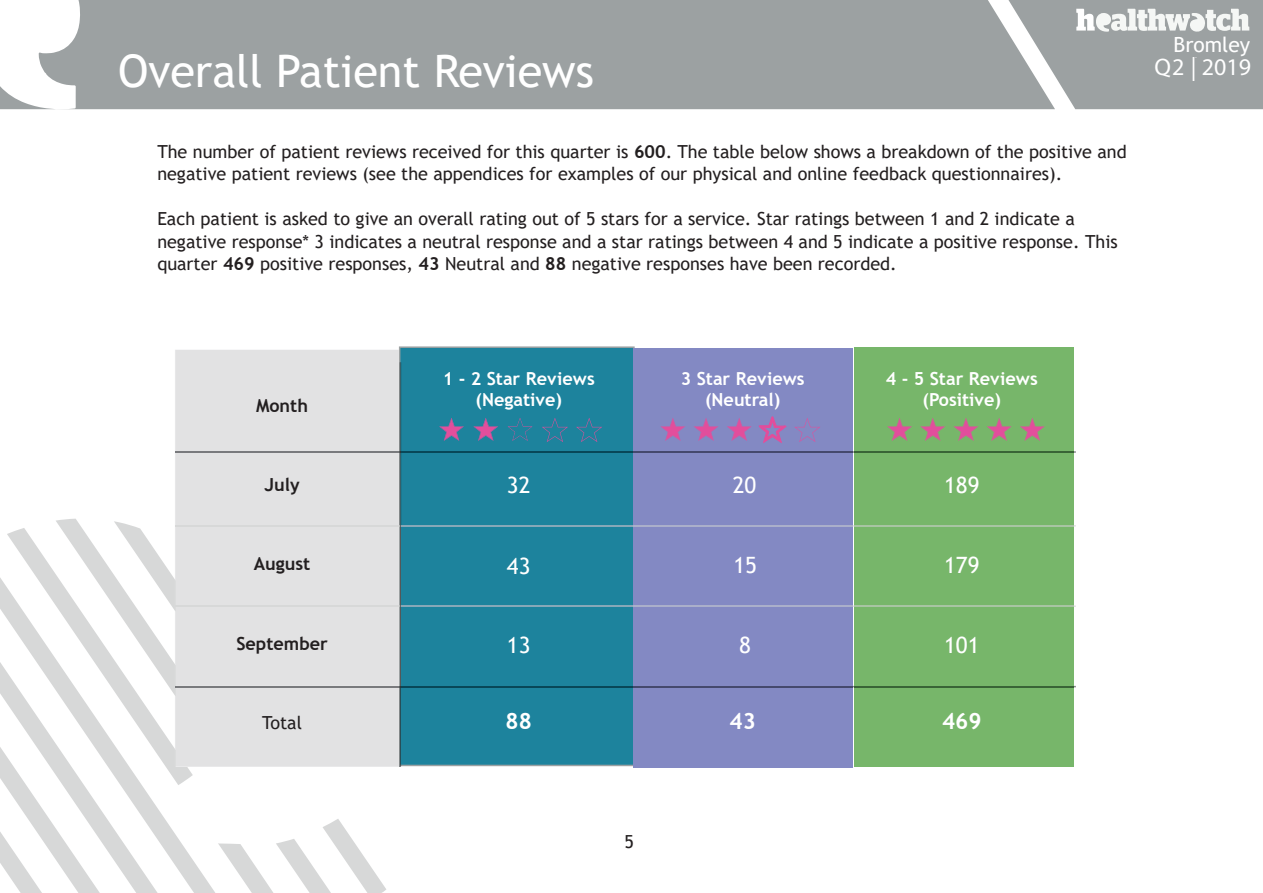
<style>
.page{position:relative;width:1263px;height:893px;background:#fff}
.page>*{position:absolute;margin:0;border:0;box-sizing:border-box;transform-origin:0 0}
.t1{font:45px "Trebuchet MS";color:#fff}
.t2{font:24px "Myriad Pro";color:#fff}
.t3{font:22.5px "Trebuchet MS";color:#fff}
.t4{font:700 22.5px "Trebuchet MS";color:#fff}
.t5{font:21px "Trebuchet MS";color:#fff}
.t6{font:18px/22.5px "Trebuchet MS";color:#231f20}
.t7{font:700 18px/21.6px "Trebuchet MS";color:#fff;text-align:center}
.t8{font:700 18px "Trebuchet MS";color:#231f20}
.s1{font-weight:700}
</style>
<div class="page">
<svg style="left:218px;top:819px;width:168px;height:74px"></svg>
<svg style="left:176px;top:767px;width:39px;height:126px"></svg>
<div style="left:399px;top:346px;width:236px;height:420px;background:#1d839d"></div>
<div style="left:854px;top:348px;width:220px;height:419px;background:#77b66a"></div>
<svg style="left:0;top:350px;width:176px;height:543px"></svg>
<div style="left:176px;top:350px;width:223px;height:417px;background:#e2e2e3"></div>
<svg style="left:439px;top:418px;width:25px;height:23px"></svg>
<svg style="left:473px;top:418px;width:25px;height:23px"></svg>
<svg style="left:508px;top:418px;width:24px;height:23px"></svg>
<svg style="left:887px;top:418px;width:25px;height:23px"></svg>
<svg style="left:920px;top:418px;width:25px;height:23px"></svg>
<svg style="left:954px;top:418px;width:24px;height:23px"></svg>
<svg style="left:987px;top:418px;width:24px;height:23px"></svg>
<svg style="left:1020px;top:418px;width:25px;height:23px"></svg>
<svg style="left:542px;top:418px;width:26px;height:24px"></svg>
<svg style="left:576px;top:418px;width:26px;height:24px"></svg>
<div style="left:633px;top:348px;width:220px;height:419px;background:#8389c3"></div>
<svg style="left:661px;top:418px;width:24px;height:23px"></svg>
<svg style="left:694px;top:418px;width:24px;height:23px"></svg>
<svg style="left:727px;top:418px;width:25px;height:23px"></svg>
<svg style="left:759px;top:417px;width:27px;height:26px"></svg>
<svg style="left:794px;top:418px;width:26px;height:24px"></svg>
<svg style="left:0;top:0;width:1055px;height:110px;background:#a3a7a8"></svg>
<svg style="left:1008px;top:0;width:255px;height:109px"></svg>
<hr style="left:854px;top:451px;width:220px;height:2px;background:#396436">
<hr style="left:401px;top:451px;width:232px;height:2px;background:#084758">
<hr style="left:176px;top:451px;width:223px;height:2px;background:#797a7d">
<hr style="left:633px;top:451px;width:220px;height:2px;background:#45496d">
<hr style="left:401px;top:525px;width:232px;height:2px;background:#87a8b8">
<hr style="left:854px;top:525px;width:220px;height:2px;background:#a8c4a3">
<hr style="left:633px;top:525px;width:220px;height:2px;background:#aaafca">
<hr style="left:176px;top:525px;width:223px;height:2px;background:#d7d8d8">
<hr style="left:401px;top:605px;width:232px;height:2px;background:#87a8b8">
<hr style="left:854px;top:605px;width:220px;height:2px;background:#a8c4a3">
<hr style="left:633px;top:605px;width:220px;height:2px;background:#aaafca">
<hr style="left:176px;top:605px;width:223px;height:2px;background:#d7d8d8">
<hr style="left:401px;top:686px;width:232px;height:1px;background:#084758">
<hr style="left:854px;top:686px;width:220px;height:1px;background:#396436">
<hr style="left:633px;top:686px;width:220px;height:1px;background:#45496d">
<hr style="left:176px;top:686px;width:223px;height:1px;background:#797a7d">
<hr style="left:400px;top:362px;width:1px;height:89px;background:#545859">
<hr style="left:400px;top:453px;width:1px;height:72px;background:#545859">
<hr style="left:400px;top:527px;width:1px;height:78px;background:#545859">
<hr style="left:400px;top:607px;width:1px;height:79px;background:#545859">
<svg style="left:399px;top:686px;width:2px;height:81px"></svg>
<div style="left:1154px;top:57px;width:100px;height:46px;background:#9ca1a2"></div>
<div style="left:1093px;top:36px;width:157px;height:20px;background:#9ca1a2"></div>
<p class="t5" style="left:1173px;top:31px;width:78px">Bromley</p>
<h1 class="t1" style="left:118px;top:43px;width:477px">Overall Patient Reviews</h1>
<h2 class="t2" style="left:1161px;top:52px;width:32px">Q4</h2>
<h2 class="t2" style="left:1241px;top:52px;width:14px">7</h2>
<h2 class="t2" style="left:1154px;top:53px;width:98px">Q2 | 2019</h2>
<p class="t6" style="left:157px;top:140px;width:971px">The number of patient reviews received for this quarter is <span class="s1">600</span>. The table below shows a breakdown of the positive and negative patient reviews (see the appendices for examples of our physical and online feedback questionnaires).</p>
<p class="t6" style="left:157px;top:208px;width:962px">Each patient is asked to give an overall rating out of 5 stars for a service. Star ratings between 1 and 2 indicate a negative response* 3 indicates a neutral response and a star ratings between 4 and 5 indicate a positive response. This quarter <span class="s1">469</span> positive responses, <span class="s1">43</span> Neutral and <span class="s1">88</span> negative responses have been recorded.</p>
<p class="t8" style="left:256px;top:394px;width:54px">Month</p>
<p class="t7" style="left:443px;top:367px;width:153px">1 - 2 Star Reviews (Negative)</p>
<p class="t7" style="left:681px;top:367px;width:125px">3 Star Reviews (Neutral)</p>
<p class="t7" style="left:886px;top:367px;width:153px">4 - 5 Star Reviews (Positive)</p>
<p class="t8" style="left:264px;top:473px;width:37px">July</p>
<p class="t3" style="left:507px;top:471px;width:25px">32</p>
<p class="t3" style="left:944px;top:471px;width:37px">189</p>
<p class="t3" style="left:733px;top:471px;width:25px">20</p>
<p class="t8" style="left:254px;top:553px;width:58px">August</p>
<p class="t3" style="left:507px;top:552px;width:25px">43</p>
<p class="t3" style="left:944px;top:551px;width:37px">179</p>
<p class="t3" style="left:733px;top:551px;width:25px">15</p>
<p class="t8" style="left:236px;top:632px;width:93px">September</p>
<p class="t3" style="left:739px;top:630px;width:13px">8</p>
<p class="t3" style="left:507px;top:630px;width:25px">13</p>
<p class="t3" style="left:944px;top:630px;width:37px">101</p>
<p class="t6" style="left:262px;top:711px;width:41px">Total</p>
<p class="t4" style="left:506px;top:707px;width:28px">88</p>
<p class="t4" style="left:942px;top:707px;width:41px">469</p>
<p class="t4" style="left:729px;top:707px;width:28px">43</p>
<p class="t6" style="left:624px;top:830px;width:11px">5</p>
</div>
